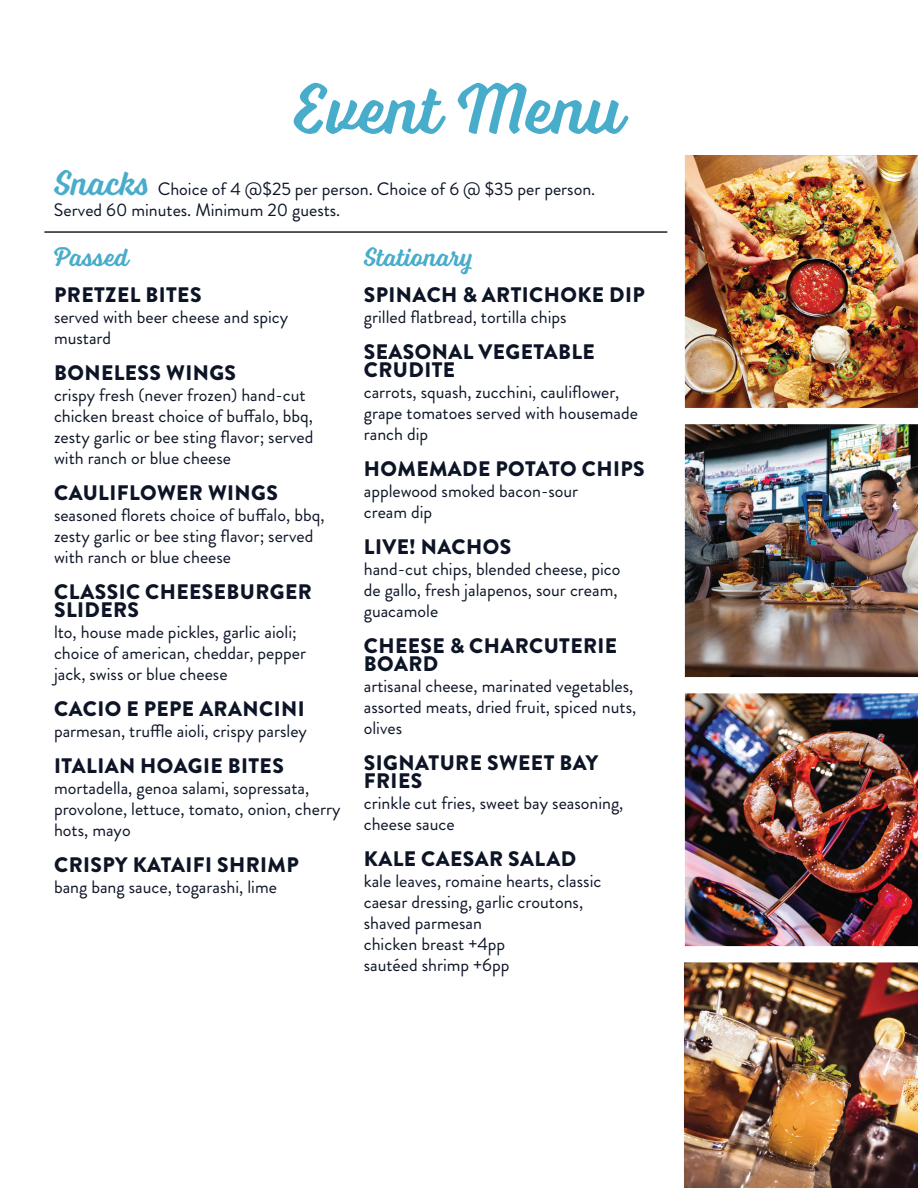
<style>
.page{position:relative;width:918px;height:1188px;background:#fff}
.page>*{position:absolute;margin:0;border:0;box-sizing:border-box;transform-origin:0 0}
.t1{font:72px "Voltage";color:#48accb}
.t2{font:27px "Voltage";color:#48accb}
.t3{font:900 21px/18px "Brandon Grotesque";letter-spacing:.02em;color:#0c1426}
.t4{font:18px/21px "Brandon Grotesque";color:#0c1426}
.s1{font-family:"Voltage";font-size:36px;color:#48accb}
</style>
<div class="page">
<img style="left:684px;top:156px;width:234px;height:1032px">
<hr style="left:44px;top:231px;width:623px;height:2px;background:#231f20">
<h1 class="t1" style="left:294px;top:66px;width:332px">Event Menu</h1>
<p class="t4" style="left:54px;top:179px;width:543px"><span class="s1">Snacks</span> Choice of 4 @$25 per person. Choice of 6 @ $35 per person.<br>Served 60 minutes. Minimum 20 guests.</p>
<h2 class="t2" style="left:54px;top:241px;width:76px">Passed</h2>
<p class="t3" style="left:54px;top:286px;width:149px">PRETZEL BITES</p>
<p class="t4" style="left:54px;top:306px;width:236px">served with beer cheese and spicy mustard</p>
<p class="t3" style="left:54px;top:364px;width:183px">BONELESS WINGS</p>
<p class="t4" style="left:54px;top:384px;width:261px">crispy fresh (never frozen) hand-cut chicken breast choice of buffalo, bbq, zesty garlic or bee sting flavor; served with ranch or blue cheese</p>
<p class="t3" style="left:54px;top:484px;width:225px">CAULIFLOWER WINGS</p>
<p class="t4" style="left:54px;top:504px;width:272px">seasoned florets choice of buffalo, bbq, zesty garlic or bee sting flavor; served with ranch or blue cheese</p>
<p class="t3" style="left:54px;top:583px;width:259px">CLASSIC CHEESEBURGER<br>SLIDERS</p>
<p class="t4" style="left:54px;top:621px;width:254px">lto, house made pickles, garlic aioli; choice of american, cheddar, pepper jack, swiss or blue cheese</p>
<p class="t3" style="left:54px;top:700px;width:252px">CACIO E PEPE ARANCINI</p>
<p class="t4" style="left:54px;top:720px;width:255px">parmesan, truffle aioli, crispy parsley</p>
<p class="t3" style="left:54px;top:757px;width:231px">ITALIAN HOAGIE BITES</p>
<p class="t4" style="left:54px;top:777px;width:288px">mortadella, genoa salami, sopressata, provolone, lettuce, tomato, onion, cherry hots, mayo</p>
<p class="t3" style="left:54px;top:856px;width:246px">CRISPY KATAIFI SHRIMP</p>
<p class="t4" style="left:54px;top:876px;width:224px">bang bang sauce, togarashi, lime</p>
<h2 class="t2" style="left:364px;top:241px;width:111px">Stationary</h2>
<p class="t3" style="left:364px;top:286px;width:282px">SPINACH &amp; ARTICHOKE DIP</p>
<p class="t4" style="left:364px;top:306px;width:204px">grilled flatbread, tortilla chips</p>
<p class="t3" style="left:364px;top:343px;width:233px">SEASONAL VEGETABLE<br>CRUDITE</p>
<p class="t4" style="left:364px;top:381px;width:276px">carrots, squash, zucchini, cauliflower, grape tomatoes served with housemade ranch dip</p>
<p class="t3" style="left:364px;top:460px;width:282px">HOMEMADE POTATO CHIPS</p>
<p class="t4" style="left:364px;top:480px;width:216px">applewood smoked bacon-sour cream dip</p>
<p class="t3" style="left:364px;top:538px;width:149px">LIVE! NACHOS</p>
<p class="t4" style="left:364px;top:558px;width:258px">hand-cut chips, blended cheese, pico de gallo, fresh jalapenos, sour cream, guacamole</p>
<p class="t3" style="left:364px;top:637px;width:255px">CHEESE &amp; CHARCUTERIE<br>BOARD</p>
<p class="t4" style="left:364px;top:675px;width:274px">artisanal cheese, marinated vegetables, assorted meats, dried fruit, spiced nuts, olives</p>
<p class="t3" style="left:364px;top:754px;width:236px">SIGNATURE SWEET BAY<br>FRIES</p>
<p class="t4" style="left:364px;top:792px;width:261px">crinkle cut fries, sweet bay seasoning, cheese sauce</p>
<p class="t3" style="left:364px;top:850px;width:214px">KALE CAESAR SALAD</p>
<p class="t4" style="left:364px;top:870px;width:239px">kale leaves, romaine hearts, classic caesar dressing, garlic croutons, shaved parmesan<br>chicken breast +4pp<br>sautéed shrimp +6pp</p>
</div>
